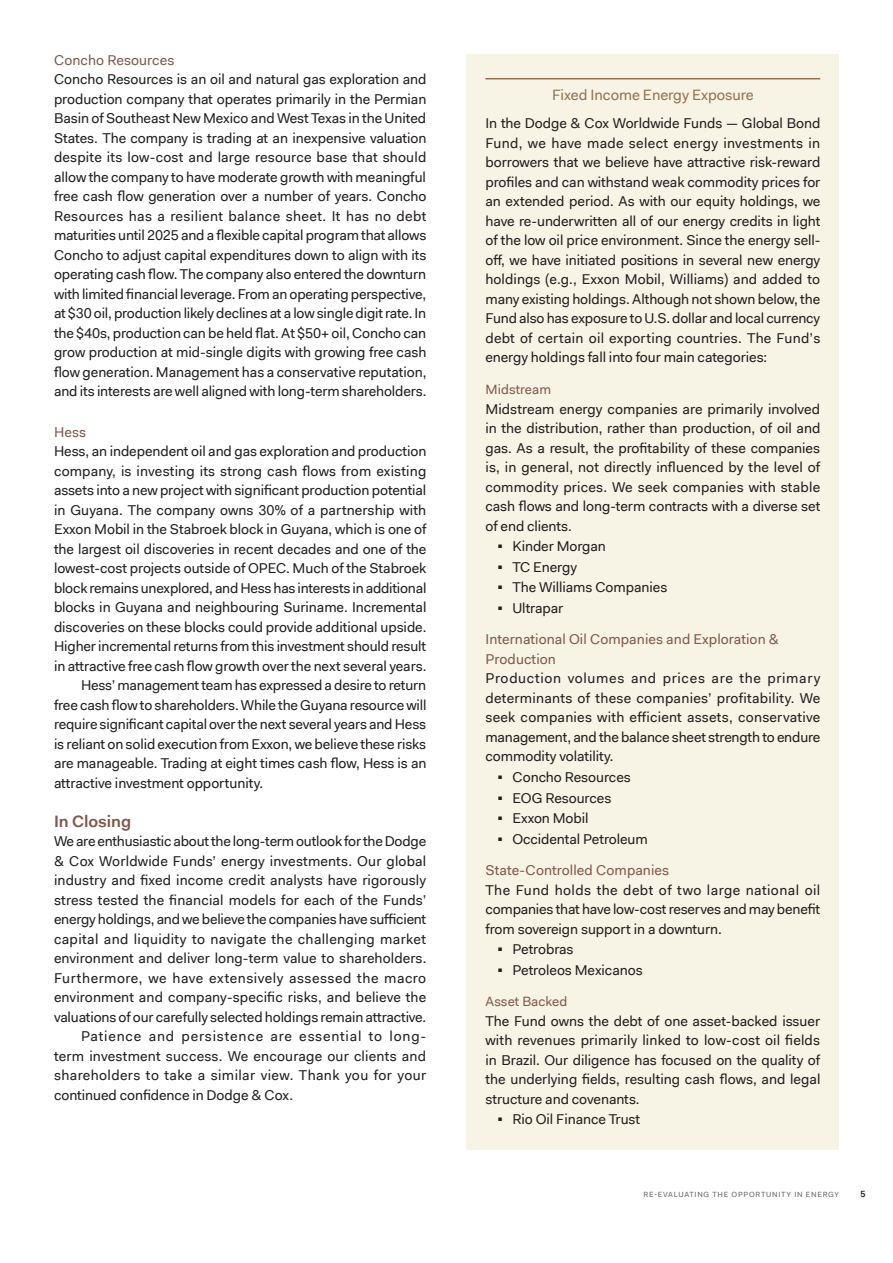
<style>
.page{position:relative;width:893px;height:1263px;background:#fff}
.page>*{position:absolute;margin:0;border:0;box-sizing:border-box;transform-origin:0 0}
.Body_Text{font:600 16.5px "Fakt Pro";letter-spacing:-.005em;color:#81594e}
.DOC_graph_header{font:15px "Fakt Pro";letter-spacing:-.005em;color:#967154}
.Body_Text-2{font:14.25px/19.5px "Fakt Pro";letter-spacing:-.005em;color:#231f20;text-align:justify}
.Subhead_2{font:14.25px/19.5px "Fakt Pro";letter-spacing:.005em;color:#81594e}
.Subhead_2-2{font:13.5px "Fakt Pro";letter-spacing:.005em;color:#81594e}
.t1{font:600 9px "Fakt Pro";color:#231f20}
.t2{font:7.5px "Fakt Pro";letter-spacing:.1em;color:#636366}
</style>
<div class="page">
<div style="left:467px;top:54px;width:372px;height:1095px;background:#f8f4e5"></div>
<hr style="left:485px;top:78px;width:335px;height:1px;background:#967154">
<p class="Subhead_2" style="left:54px;top:50px;width:122px">Concho Resources</p>
<p class="Body_Text-2" style="left:54px;top:69px;width:374px">Concho Resources is an oil and natural gas exploration and production company that operates primarily in the Permian Basin of Southeast New Mexico and West Texas in the United States. The company is trading at an inexpensive valuation despite its low-cost and large resource base that should allow the company to have moderate growth with meaningful free cash flow generation over a number of years. Concho Resources has a resilient balance sheet. It has no debt maturities until 2025 and a flexible capital program that allows Concho to adjust capital expenditures down to align with its operating cash flow. The company also entered the downturn with limited financial leverage. From an operating perspective, at $30 oil, production likely declines at a low single digit rate. In the $40s, production can be held flat. At $50+ oil, Concho can grow production at mid-single digits with growing free cash flow generation. Management has a conservative reputation, and its interests are well aligned with long-term shareholders.</p>
<p class="Subhead_2" style="left:54px;top:422px;width:34px">Hess</p>
<p class="Body_Text-2" style="left:54px;top:441px;width:374px">Hess, an independent oil and gas exploration and production company, is investing its strong cash flows from existing assets into a new project with significant production potential in Guyana. The company owns 30% of a partnership with Exxon Mobil in the Stabroek block in Guyana, which is one of the largest oil discoveries in recent decades and one of the lowest-cost projects outside of OPEC. Much of the Stabroek block remains unexplored, and Hess has interests in additional blocks in Guyana and neighbouring Suriname. Incremental discoveries on these blocks could provide additional upside.<br>Higher incremental returns from this investment should result in attractive free cash flow growth over the next several years.</p>
<p class="Body_Text-2" style="left:54px;top:675px;width:374px;text-indent:27px">Hess’ management team has expressed a desire to return free cash flow to shareholders. While the Guyana resource will require significant capital over the next several years and Hess is reliant on solid execution from Exxon, we believe these risks are manageable. Trading at eight times cash flow, Hess is an attractive investment opportunity.</p>
<p class="Body_Text" style="left:54px;top:810px;width:79px">In Closing</p>
<p class="Body_Text-2" style="left:54px;top:831px;width:374px">We are enthusiastic about the long-term outlook for the Dodge &amp; Cox Worldwide Funds’ energy investments. Our global industry and fixed income credit analysts have rigorously stress tested the financial models for each of the Funds’ energy holdings, and we believe the companies have sufficient capital and liquidity to navigate the challenging market environment and deliver long-term value to shareholders.<br>Furthermore, we have extensively assessed the macro environment and company-specific risks, and believe the valuations of our carefully selected holdings remain attractive.</p>
<p class="Body_Text-2" style="left:54px;top:1026px;width:374px;text-indent:27px">Patience and persistence are essential to long&shy;term investment success. We encourage our clients and shareholders to take a similar view. Thank you for your continued confidence in Dodge &amp; Cox.</p>
<p class="DOC_graph_header" style="left:552px;top:85px;width:203px">Fixed Income Energy Exposure</p>
<p class="Body_Text-2" style="left:485px;top:114px;width:336px">In the Dodge &amp; Cox Worldwide Funds — Global Bond Fund, we have made select energy investments in borrowers that we believe have attractive risk-reward profiles and can withstand weak commodity prices for an extended period. As with our equity holdings, we have re-underwritten all of our energy credits in light of the low oil price environment. Since the energy sell&shy;off, we have initiated positions in several new energy holdings (e.g., Exxon Mobil, Williams) and added to many existing holdings. Although not shown below, the Fund also has exposure to U.S. dollar and local currency debt of certain oil exporting countries. The Fund’s energy holdings fall into four main categories:</p>
<p class="Subhead_2-2" style="left:485px;top:380px;width:67px">Midstream</p>
<p class="Body_Text-2" style="left:485px;top:399px;width:336px">Midstream energy companies are primarily involved in the distribution, rather than production, of oil and gas. As a result, the profitability of these companies is, in general, not directly influenced by the level of commodity prices. We seek companies with stable cash flows and long-term contracts with a diverse set of end clients.</p>
<p class="Body_Text-2" style="left:498px;top:536px;width:109px"><sup>◼</sup> Kinder Morgan</p>
<p class="Body_Text-2" style="left:498px;top:557px;width:80px"><sup>◼</sup> TC Energy</p>
<p class="Body_Text-2" style="left:498px;top:577px;width:170px"><sup>◼</sup> The Williams Companies</p>
<p class="Body_Text-2" style="left:498px;top:598px;width:66px"><sup>◼</sup> Ultrapar</p>
<p class="Subhead_2" style="left:485px;top:630px;width:295px">International Oil Companies and Exploration &amp;<br>Production</p>
<p class="Body_Text-2" style="left:485px;top:669px;width:336px">Production volumes and prices are the primary determinants of these companies’ profitability. We seek companies with efficient assets, conservative management, and the balance sheet strength to endure commodity volatility.</p>
<p class="Body_Text-2" style="left:498px;top:767px;width:134px"><sup>◼</sup> Concho Resources</p>
<p class="Body_Text-2" style="left:498px;top:788px;width:115px"><sup>◼</sup> EOG Resources</p>
<p class="Body_Text-2" style="left:498px;top:808px;width:92px"><sup>◼</sup> Exxon Mobil</p>
<p class="Body_Text-2" style="left:498px;top:829px;width:151px"><sup>◼</sup> Occidental Petroleum</p>
<p class="Subhead_2" style="left:485px;top:860px;width:185px">State-Controlled Companies</p>
<p class="Body_Text-2" style="left:485px;top:880px;width:336px">The Fund holds the debt of two large national oil companies that have low-cost reserves and may benefit from sovereign support in a downturn.</p>
<p class="Body_Text-2" style="left:498px;top:939px;width:77px"><sup>◼</sup> Petrobras</p>
<p class="Body_Text-2" style="left:498px;top:960px;width:146px"><sup>◼</sup> Petroleos Mexicanos</p>
<p class="Subhead_2-2" style="left:485px;top:993px;width:83px">Asset Backed</p>
<p class="Body_Text-2" style="left:485px;top:1011px;width:336px">The Fund owns the debt of one asset-backed issuer with revenues primarily linked to low-cost oil fields in Brazil. Our diligence has focused on the quality of the underlying fields, resulting cash flows, and legal structure and covenants.</p>
<p class="Body_Text-2" style="left:498px;top:1110px;width:143px"><sup>◼</sup> Rio Oil Finance Trust</p>
<p class="t2" style="left:643px;top:1190px;width:197px">RE-EVALUATING THE OPPORTUNITY IN ENERGY</p>
<p class="t1" style="left:860px;top:1188px;width:7px">5</p>
</div>
